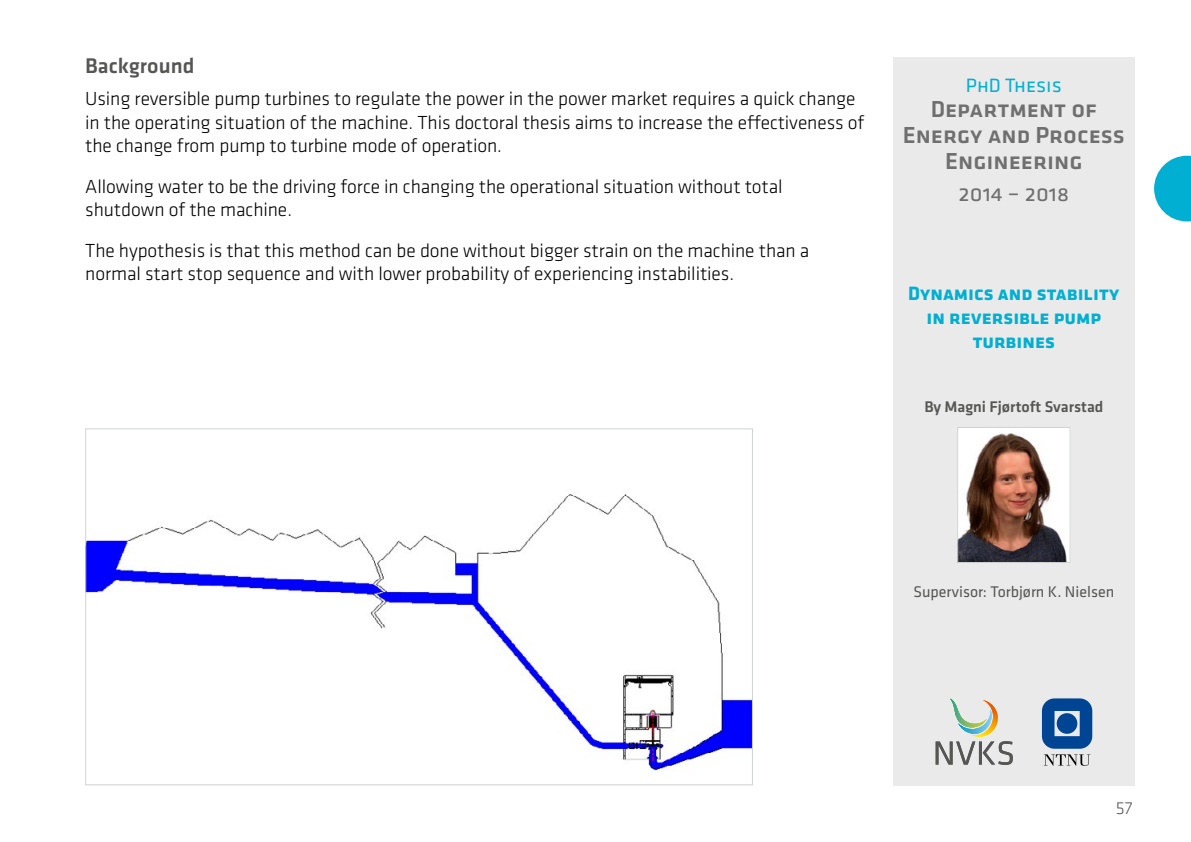
<style>
.page{position:relative;width:1191px;height:842px;background:#fff}
.page>*{position:absolute;margin:0;border:0;box-sizing:border-box;transform-origin:0 0}
.avdeling_2016{font:500 24px/26px "Klavika";color:#6f6f6f;text-align:center}
.avdeling_2016-2{font:24px "Klavika";color:#6f6f6f}
.overskrift_2016_copy{font:500 22px "Klavika";color:#565655}
.tittel_201{font:700 20px/24px "Klavika";color:#00afd1;text-align:center}
.overskrift_grad_2016{font:20px "Klavika";color:#00afd1}
.brødtekst_2016{font:300 19.6px/23.6px "Klavika";letter-spacing:-.005em;color:#000}
.t1{font:300 18px "Klavika";color:#565655}
.brødtekst_i_fotofelt{font:16px "Klavika";color:#565655}
.navn_2016{font:500 16px "Klavika";color:#565655}
</style>
<div class="page">
<svg style="left:1154px;top:156px;width:37px;height:65px"></svg>
<div style="left:893px;top:57px;width:241px;height:728px;background:#eaeaea"></div>
<img style="left:959px;top:429px;width:109px;height:132px">
<div style="left:957px;top:427px;width:113px;height:136px;border:1px solid #d1d2d2"></div>
<svg style="left:935px;top:698px;width:77px;height:67px"></svg>
<svg style="left:1042px;top:698px;width:50px;height:68px"></svg>
<img style="left:87px;top:493px;width:664px;height:278px">
<p class="overskrift_2016_copy" style="left:85px;top:51px;width:111px">Background</p>
<p class="brødtekst_2016" style="left:85px;top:87px;width:780px">Using reversible pump turbines to regulate the power in the power market requires a quick change in the operating situation of the machine. This doctoral thesis aims to increase the effectiveness of the change from pump to turbine mode of operation.</p>
<p class="brødtekst_2016" style="left:85px;top:174px;width:699px">Allowing water to be the driving force in changing the operational situation without total shutdown of the machine.</p>
<p class="brødtekst_2016" style="left:85px;top:238px;width:725px">The hypothesis is that this method can be done without bigger strain on the machine than a normal start stop sequence and with lower probability of experiencing instabilities.</p>
<p class="overskrift_grad_2016" style="left:966px;top:72px;width:97px">PhD Thesis</p>
<p class="avdeling_2016" style="left:902px;top:96px;width:224px">Department of<br>Energy and Process<br>Engineering</p>
<p class="avdeling_2016-2" style="left:958px;top:177px;width:112px">2014 – 2018</p>
<p class="tittel_201" style="left:908px;top:280px;width:213px">Dynamics and stability in reversible pump turbines</p>
<p class="navn_2016" style="left:924px;top:395px;width:180px">By Magni Fjørtoft Svarstad</p>
<p class="brødtekst_i_fotofelt" style="left:913px;top:581px;width:202px">Supervisor: Torbjørn K. Nielsen</p>
<p class="t1" style="left:1116px;top:797px;width:18px">57</p>
</div>
